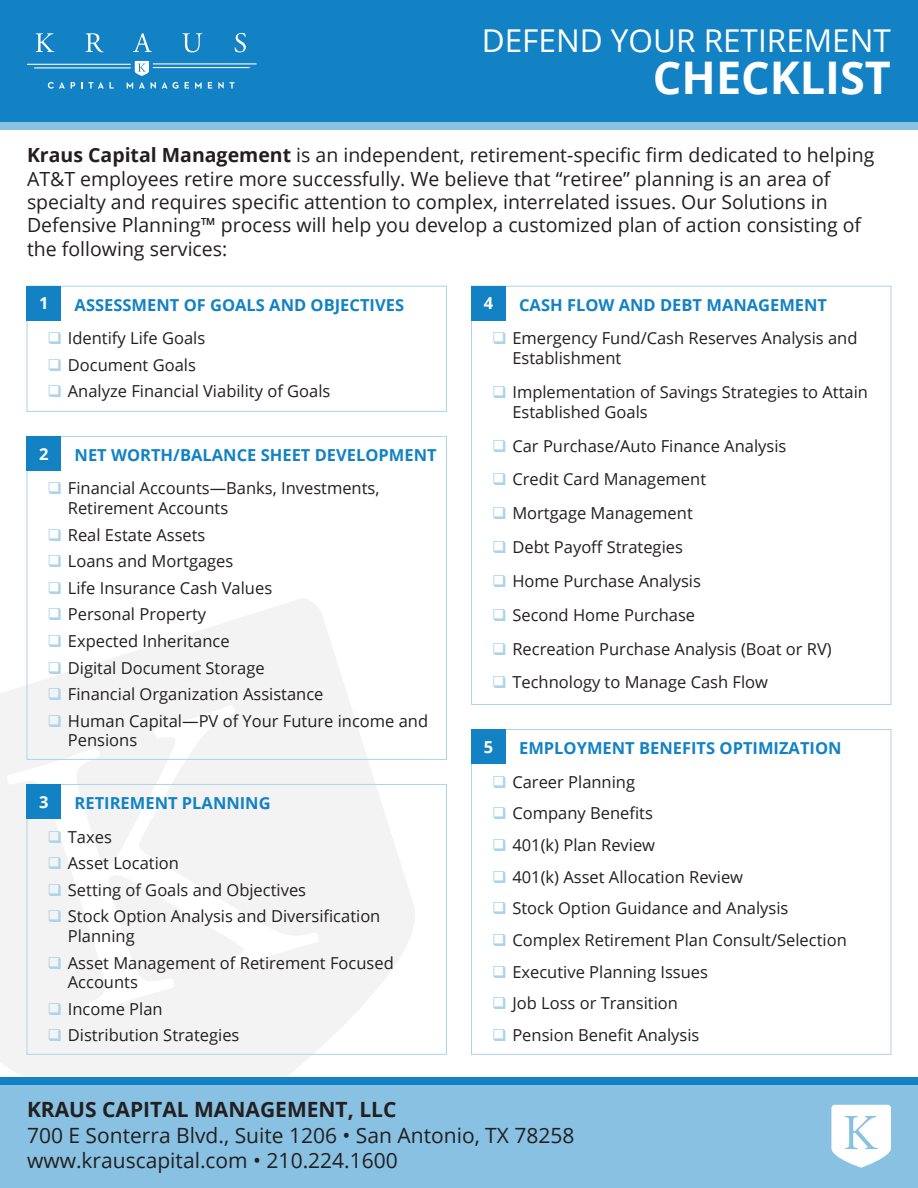
<style>
.page{position:relative;width:918px;height:1188px;background:#fff}
.page>*{position:absolute;margin:0;border:0;box-sizing:border-box;transform-origin:0 0}
.t1{font:700 45px "Open Sans";color:#fff}
.t2{font:31.5px "Open Sans";color:#fff}
.t3{font:21px/25.2px "Open Sans";color:#231f20}
.t4{font:700 21px "Open Sans";color:#231f20}
.t5{font:19.5px/23.4px "Open Sans";color:#231f20}
.t6{font:16.5px/19.8px "Open Sans";color:#231f20}
.t7{font:700 16.5px "Open Sans";color:#1282c5}
.t8{font:700 16.5px "Open Sans";color:#fff}
.s1{font-weight:700}
</style>
<div class="page">
<svg style="left:0;top:594px;width:415px;height:483px;fill:#f3f3f3"></svg>
<div style="left:0;top:122px;width:918px;height:8px;background:#88c1e2"></div>
<div style="left:0;top:1084px;width:918px;height:104px;background:#88c1e2"></div>
<div style="left:0;top:0;width:918px;height:122px;background:#1282c5"></div>
<svg style="left:36px;top:33px;width:18px;height:19px"></svg>
<svg style="left:86px;top:33px;width:18px;height:19px"></svg>
<svg style="left:133px;top:33px;width:19px;height:19px"></svg>
<svg style="left:182px;top:33px;width:20px;height:19px"></svg>
<svg style="left:235px;top:33px;width:11px;height:19px"></svg>
<svg style="left:135px;top:61px;width:14px;height:15px"></svg>
<hr style="left:153px;top:63px;width:104px;height:1px;background:#fff">
<hr style="left:27px;top:64px;width:104px;height:1px;background:#fff">
<hr style="left:153px;top:67px;width:97px;height:1px;background:#fff">
<hr style="left:34px;top:67px;width:97px;height:1px;background:#fff">
<svg style="left:48px;top:82px;width:17px;height:7px"></svg>
<svg style="left:71px;top:82px;width:4px;height:7px"></svg>
<svg style="left:81px;top:82px;width:23px;height:7px"></svg>
<svg style="left:110px;top:82px;width:4px;height:7px"></svg>
<svg style="left:127px;top:82px;width:6px;height:7px"></svg>
<svg style="left:139px;top:82px;width:6px;height:7px"></svg>
<svg style="left:151px;top:82px;width:5px;height:7px"></svg>
<svg style="left:162px;top:82px;width:16px;height:7px"></svg>
<svg style="left:195px;top:82px;width:7px;height:7px"></svg>
<svg style="left:208px;top:82px;width:4px;height:7px"></svg>
<svg style="left:185px;top:82px;width:4px;height:7px"></svg>
<svg style="left:218px;top:82px;width:17px;height:7px"></svg>
<svg style="left:831px;top:1105px;width:60px;height:63px"></svg>
<div style="left:0;top:1077px;width:918px;height:7px;background:#1282c5"></div>
<div style="left:27px;top:286px;width:420px;height:126px;border:1px solid #acd3eb"></div>
<div style="left:471px;top:729px;width:420px;height:326px;border:1px solid #acd3eb"></div>
<div style="left:27px;top:436px;width:420px;height:324px;border:1px solid #acd3eb"></div>
<div style="left:27px;top:784px;width:420px;height:271px;border:1px solid #acd3eb"></div>
<div style="left:27px;top:286px;width:34px;height:34px;background:#1282c5"></div>
<div style="left:471px;top:286px;width:35px;height:34px;background:#1282c5"></div>
<div style="left:471px;top:729px;width:35px;height:35px;background:#1282c5"></div>
<div style="left:27px;top:436px;width:34px;height:35px;background:#1282c5"></div>
<div style="left:27px;top:784px;width:34px;height:35px;background:#1282c5"></div>
<svg style="left:49px;top:608px;width:12px;height:12px"></svg>
<svg style="left:49px;top:635px;width:12px;height:12px"></svg>
<svg style="left:49px;top:661px;width:12px;height:13px"></svg>
<svg style="left:49px;top:688px;width:12px;height:12px"></svg>
<svg style="left:49px;top:715px;width:12px;height:12px"></svg>
<svg style="left:49px;top:830px;width:12px;height:13px"></svg>
<svg style="left:49px;top:857px;width:12px;height:12px"></svg>
<svg style="left:49px;top:884px;width:12px;height:12px"></svg>
<svg style="left:49px;top:910px;width:12px;height:12px"></svg>
<svg style="left:49px;top:956px;width:12px;height:13px"></svg>
<svg style="left:49px;top:1003px;width:12px;height:12px"></svg>
<svg style="left:49px;top:1029px;width:12px;height:12px"></svg>
<p class="t2" style="left:482px;top:19px;width:411px">DEFEND YOUR RETIREMENT</p>
<p class="t1" style="left:653px;top:46px;width:240px">CHECKLIST</p>
<p class="t5" style="left:27px;top:143px;width:849px"><span class="s1">Kraus Capital Management</span> is an independent, retirement-specific firm dedicated to helping AT&amp;T employees retire more successfully. We believe that “retiree” planning is an area of specialty and requires specific attention to complex, interrelated issues. Our Solutions in Defensive Planning™ process will help you develop a customized plan of action consisting of the following services:</p>
<p class="t8" style="left:39px;top:292px;width:11px">1</p>
<p class="t8" style="left:484px;top:292px;width:11px">4</p>
<p class="t7" style="left:75px;top:293px;width:331px">ASSESSMENT OF GOALS AND OBJECTIVES</p>
<p class="t6" style="left:68px;top:328px;width:139px">Identify Life Goals</p>
<p class="t6" style="left:68px;top:355px;width:130px">Document Goals</p>
<p class="t6" style="left:68px;top:381px;width:264px">Analyze Financial Viability of Goals</p>
<p class="t7" style="left:519px;top:293px;width:310px">CASH FLOW AND DEBT MANAGEMENT</p>
<p class="t6" style="left:512px;top:328px;width:347px">Emergency Fund/Cash Reserves Analysis and<br>Establishment</p>
<p class="t6" style="left:512px;top:382px;width:357px">Implementation of Savings Strategies to Attain<br>Established Goals</p>
<p class="t6" style="left:512px;top:435px;width:276px">Car Purchase/Auto Finance Analysis</p>
<p class="t6" style="left:512px;top:469px;width:195px">Credit Card Management</p>
<p class="t6" style="left:512px;top:503px;width:182px">Mortgage Management</p>
<p class="t6" style="left:512px;top:537px;width:172px">Debt Payoff Strategies</p>
<p class="t6" style="left:512px;top:571px;width:190px">Home Purchase Analysis</p>
<p class="t6" style="left:512px;top:604px;width:184px">Second Home Purchase</p>
<p class="t6" style="left:512px;top:638px;width:321px">Recreation Purchase Analysis (Boat or RV)</p>
<p class="t6" style="left:512px;top:672px;width:257px">Technology to Manage Cash Flow</p>
<p class="t8" style="left:39px;top:442px;width:11px">2</p>
<p class="t7" style="left:75px;top:444px;width:364px">NET WORTH/BALANCE SHEET DEVELOPMENT</p>
<p class="t6" style="left:68px;top:478px;width:313px">Financial Accounts—Banks, Investments,<br>Retirement Accounts</p>
<p class="t6" style="left:68px;top:525px;width:139px">Real Estate Assets</p>
<p class="t6" style="left:68px;top:551px;width:167px">Loans and Mortgages</p>
<p class="t6" style="left:68px;top:578px;width:206px">Life Insurance Cash Values</p>
<p class="t6" style="left:68px;top:604px;width:140px">Personal Property</p>
<p class="t6" style="left:68px;top:631px;width:163px">Expected Inheritance</p>
<p class="t6" style="left:68px;top:657px;width:198px">Digital Document Storage</p>
<p class="t6" style="left:68px;top:684px;width:257px">Financial Organization Assistance</p>
<p class="t6" style="left:68px;top:710px;width:362px">Human Capital—PV of Your Future income and<br>Pensions</p>
<p class="t8" style="left:484px;top:735px;width:11px">5</p>
<p class="t7" style="left:519px;top:737px;width:324px">EMPLOYMENT BENEFITS OPTIMIZATION</p>
<p class="t6" style="left:512px;top:771px;width:124px">Career Planning</p>
<p class="t6" style="left:512px;top:803px;width:142px">Company Benefits</p>
<p class="t6" style="left:512px;top:835px;width:144px">401(k) Plan Review</p>
<p class="t6" style="left:512px;top:866px;width:232px">401(k) Asset Allocation Review</p>
<p class="t6" style="left:512px;top:898px;width:278px">Stock Option Guidance and Analysis</p>
<p class="t6" style="left:512px;top:930px;width:336px">Complex Retirement Plan Consult/Selection</p>
<p class="t6" style="left:512px;top:961px;width:197px">Executive Planning Issues</p>
<p class="t6" style="left:512px;top:993px;width:167px">Job Loss or Transition</p>
<p class="t6" style="left:512px;top:1025px;width:189px">Pension Benefit Analysis</p>
<p class="t8" style="left:39px;top:790px;width:11px">3</p>
<p class="t7" style="left:75px;top:792px;width:198px">RETIREMENT PLANNING</p>
<p class="t6" style="left:68px;top:826px;width:46px">Taxes</p>
<p class="t6" style="left:68px;top:853px;width:113px">Asset Location</p>
<p class="t6" style="left:68px;top:879px;width:240px">Setting of Goals and Objectives</p>
<p class="t6" style="left:68px;top:906px;width:314px">Stock Option Analysis and Diversification<br>Planning</p>
<p class="t6" style="left:68px;top:952px;width:327px">Asset Management of Retirement Focused<br>Accounts</p>
<p class="t6" style="left:68px;top:999px;width:96px">Income Plan</p>
<p class="t6" style="left:68px;top:1025px;width:173px">Distribution Strategies</p>
<p class="t4" style="left:27px;top:1095px;width:371px">KRAUS CAPITAL MANAGEMENT, LLC</p>
<p class="t3" style="left:27px;top:1122px;width:549px">700 E Sonterra Blvd., Suite 1206 • San Antonio, TX 78258 www.krauscapital.com • 210.224.1600</p>
</div>
